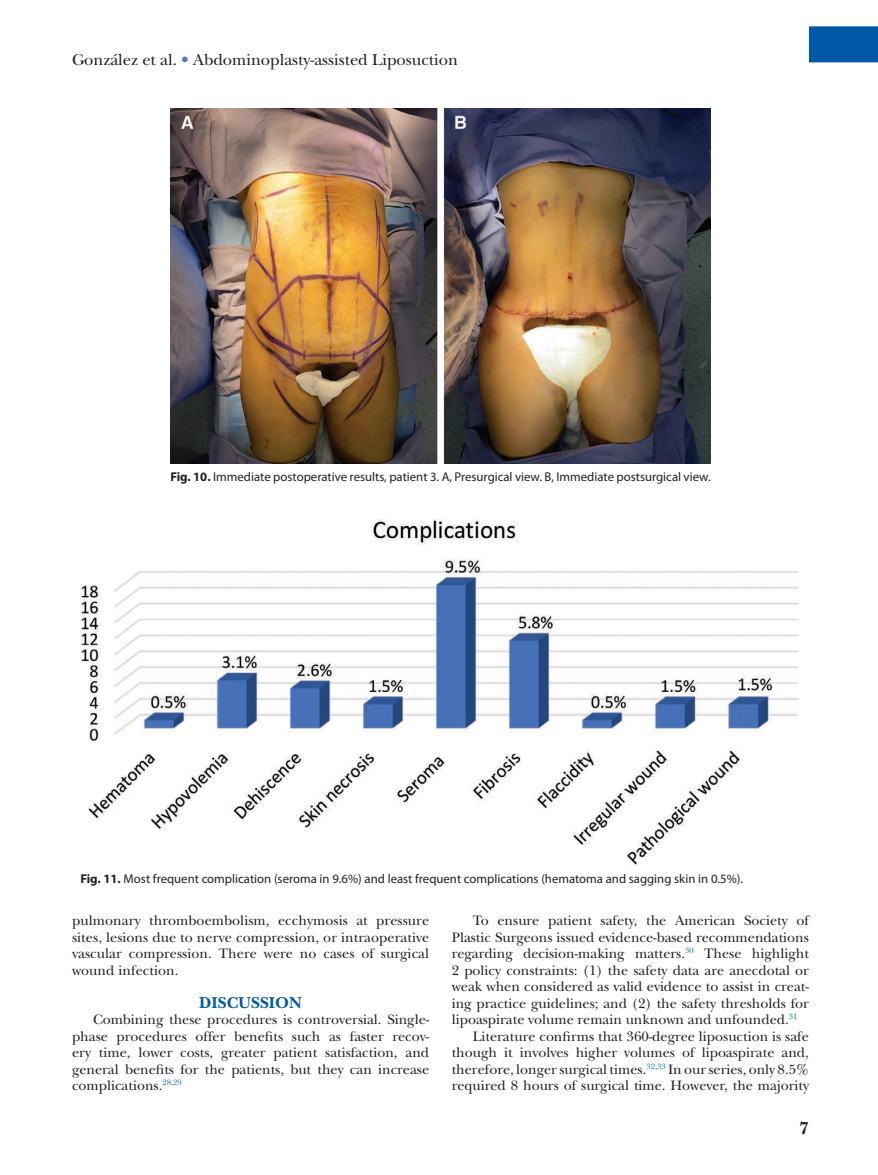
<style>
.page{position:relative;width:878px;height:1175px;background:#fff}
.page>*{position:absolute;margin:0;border:0;box-sizing:border-box;transform-origin:0 0}
.t1{font:700 18px "New Baskerville Std";color:#231f20}
.t2{font:16.5px "New Baskerville Std";color:#231f20}
.t3{font:700 16.5px "New Baskerville Std";color:#0157a8}
.t4{font:14.25px/16.5px "New Baskerville Std";color:#231f20;text-align:justify}
.t5{font:12.75px "Myriad Pro";color:#231f20}
.s1{color:#5779bc}
.s2{font-weight:700}
</style>
<div class="page">
<div style="left:808px;top:26px;width:70px;height:36px;background:#0157a8"></div>
<img style="left:170px;top:108px;width:540px;height:356px">
<img style="left:80px;top:520px;width:719px;height:345px">
<p class="t2" style="left:72px;top:50px;width:387px">González et al. <span class="s1">•</span> Abdominoplasty-assisted Liposuction</p>
<p class="t5" style="left:170px;top:469px;width:542px"><span class="s2">Fig. 10.</span> I mmediate postoperative results, patient 3. A, Presurgical view. B, I mmediate postsurgical view.</p>
<p class="t5" style="left:80px;top:870px;width:664px"><span class="s2">Fig. 11.</span> Most frequent complication (seroma in 9.6%) and least frequent complications (hematoma and sagging skin in 0.5%).</p>
<p class="t4" style="left:72px;top:912px;width:359px">pulmonary thromboembolism, ecchymosis at pressure sites, lesions due to nerve compression, or intraoperative vascular compression. There were no cases of surgical wound infection.</p>
<p class="t3" style="left:199px;top:992px;width:104px">DISCUSSION</p>
<p class="t4" style="left:72px;top:1011px;width:359px;text-indent:21px">Combining these procedures is controversial. Single&shy;phase procedures offer benefits such as faster recov&shy;ery time, lower costs, greater patient satisfaction, and general benefits for the patients, but they can increase complications.<sup>28</sup><sup>,</sup><sup>29</sup></p>
<p class="t4" style="left:472px;top:912px;width:337px">To ensure patient safety, the American Society of</p>
<p class="t4" style="left:451px;top:928px;width:358px">Plastic Surgeons issued evidence-based recommendations</p>
<p class="t4" style="left:451px;top:945px;width:359px">regarding decision-making matters.<sup>30</sup> These highlight</p>
<p class="t4" style="left:452px;top:961px;width:359px">2 policy constraints: (1) the safety data are anecdotal or</p>
<p class="t4" style="left:452px;top:978px;width:358px">weak when considered as valid evidence to assist in creat-</p>
<p class="t4" style="left:452px;top:994px;width:358px">ing practice guidelines; and (2) the safety thresholds for</p>
<p class="t4" style="left:452px;top:1011px;width:347px">lipoaspirate volume remain unknown and unfounded.<sup>31</sup></p>
<p class="t4" style="left:472px;top:1027px;width:338px">Literature confirms that 360-degree liposuction is safe</p>
<p class="t4" style="left:451px;top:1044px;width:359px">though it involves higher volumes of lipoaspirate and,</p>
<p class="t4" style="left:451px;top:1060px;width:359px">therefore, longer surgical times.<sup>32</sup><sup>,</sup><sup>33</sup> In our series, only 8.5%</p>
<p class="t4" style="left:451px;top:1077px;width:359px">required 8 hours of surgical time. However, the majority</p>
<p class="t1" style="left:799px;top:1118px;width:11px">7</p>
</div>
